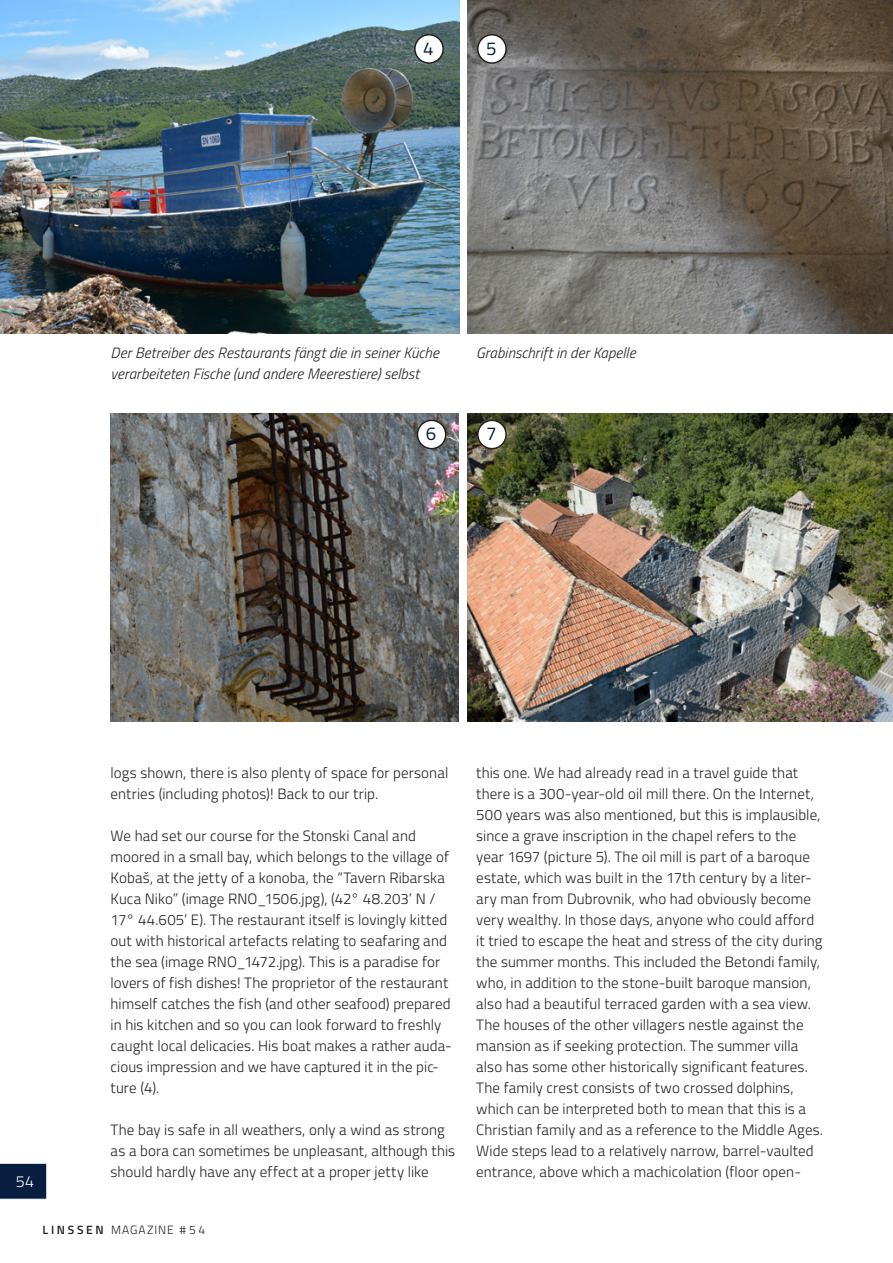
<style>
.page{position:relative;width:893px;height:1263px;background:#fff}
.page>*{position:absolute;margin:0;border:0;box-sizing:border-box;transform-origin:0 0}
.SP_plattetekst{font:18.6px "Titillium Web";color:#071e40}
.t1{font:300 16.05px "Titillium Web";color:#fff}
.SP_plattetekst-2{font:300 15px/21px "Titillium Web";letter-spacing:.005em;color:#231f20}
.SP_plattetekst-3{font:italic 300 15px "Titillium Web";letter-spacing:.005em;color:#231f20}
.t2{font:300 12px "Titillium Web";letter-spacing:.08em;color:#231f20}
.s1{font-weight:600}
</style>
<div class="page">
<img style="left:0;top:0;width:459px;height:334px">
<img style="left:468px;top:0;width:425px;height:334px">
<img style="left:468px;top:414px;width:425px;height:308px">
<div style="left:478px;top:420px;width:28px;height:29px;background:#fff;border-radius:50%"></div>
<div style="left:477px;top:420px;width:30px;height:29px;border:2px solid #231f20;border-radius:50%"></div>
<div style="left:415px;top:35px;width:28px;height:28px;background:#fff;border-radius:50%"></div>
<div style="left:414px;top:34px;width:30px;height:30px;border:2px solid #231f20;border-radius:50%"></div>
<div style="left:478px;top:35px;width:28px;height:28px;background:#fff;border-radius:50%"></div>
<div style="left:477px;top:34px;width:30px;height:30px;border:2px solid #231f20;border-radius:50%"></div>
<img style="left:111px;top:414px;width:347px;height:308px">
<div style="left:417px;top:420px;width:29px;height:29px;background:#fff;border-radius:50%"></div>
<div style="left:417px;top:420px;width:29px;height:29px;border:2px solid #231f20;border-radius:50%"></div>
<svg style="left:0;top:1163px;width:47px;height:36px;background:#122848"></svg>
<p class="SP_plattetekst" style="left:423px;top:35px;width:12px">4</p>
<p class="SP_plattetekst" style="left:486px;top:35px;width:12px">5</p>
<p class="SP_plattetekst-3" style="left:111px;top:341px;width:330px">Der Betreiber des Restaurants fängt die in seiner Küche</p>
<p class="SP_plattetekst-3" style="left:476px;top:341px;width:161px">Grabinschrift in der Kapelle</p>
<p class="SP_plattetekst-3" style="left:111px;top:362px;width:310px">verarbeiteten Fische (und andere Meerestiere) selbst</p>
<p class="SP_plattetekst" style="left:426px;top:420px;width:12px">6</p>
<p class="SP_plattetekst" style="left:486px;top:420px;width:12px">7</p>
<p class="t1" style="left:16px;top:1170px;width:20px">54</p>
<p class="SP_plattetekst-2" style="left:111px;top:761px;width:339px">logs shown, there is also plenty of space for personal entries (including photos)! Back to our trip.</p>
<p class="SP_plattetekst-2" style="left:111px;top:824px;width:343px">We had set our course for the Stonski Canal and moored in a small bay, which belongs to the village of Kobaš, at the jetty of a konoba, the “Tavern Ribarska Kuca Niko” (image RNO_1506.jpg), (42° 48.203’ N / 17° 44.605’ E). The restaurant itself is lovingly kitted out with historical artefacts relating to seafaring and the sea (image RNO_1472.jpg). This is a paradise for lovers of fish dishes! The proprietor of the restaurant himself catches the fish (and other seafood) prepared in his kitchen and so you can look forward to freshly caught local delicacies. His boat makes a rather auda&shy;cious impression and we have captured it in the pic&shy;ture (4).</p>
<p class="SP_plattetekst-2" style="left:111px;top:1118px;width:346px">The bay is safe in all weathers, only a wind as strong as a bora can sometimes be unpleasant, although this should hardly have any effect at a proper jetty like</p>
<p class="t2" style="left:43px;top:1221px;width:164px"><span class="s1">LINSSEN</span> MAGAZINE #54</p>
<p class="SP_plattetekst-2" style="left:476px;top:761px;width:348px">this one. We had already read in a travel guide that there is a 300-year-old oil mill there. On the Internet, 500 years was also mentioned, but this is implausible, since a grave inscription in the chapel refers to the year 1697 (picture 5). The oil mill is part of a baroque estate, which was built in the 17th century by a liter&shy;ary man from Dubrovnik, who had obviously become very wealthy. In those days, anyone who could afford it tried to escape the heat and stress of the city during the summer months. This included the Betondi family, who, in addition to the stone-built baroque mansion, also had a beautiful terraced garden with a sea view.<br>The houses of the other villagers nestle against the mansion as if seeking protection. The summer villa also has some other historically significant features.<br>The family crest consists of two crossed dolphins, which can be interpreted both to mean that this is a Christian family and as a reference to the Middle Ages.<br>Wide steps lead to a relatively narrow, barrel-vaulted entrance, above which a machicolation (floor open-</p>
</div>
